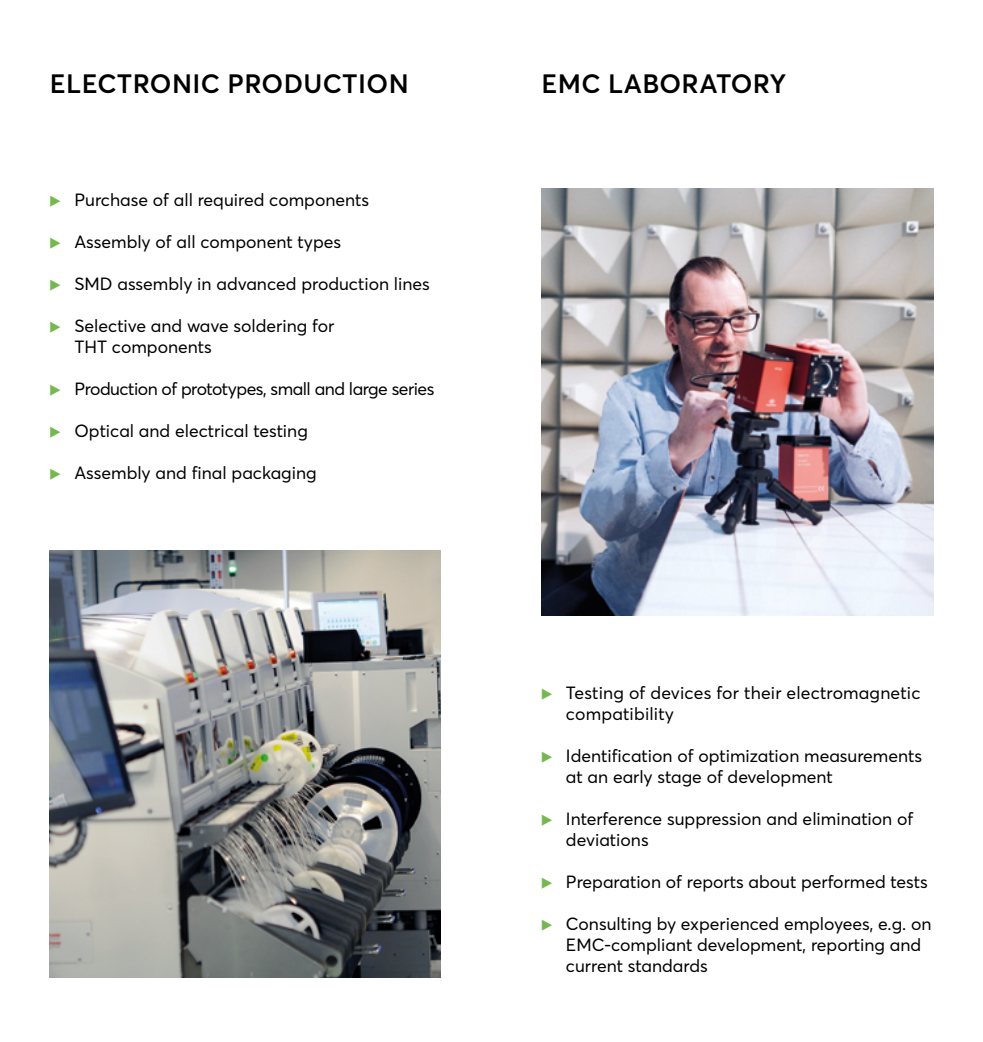
<style>
.page{position:relative;width:983px;height:1042px;background:#fff}
.page>*{position:absolute;margin:0;border:0;box-sizing:border-box;transform-origin:0 0}
.t1{font:600 26.25px "Averta";letter-spacing:.015em;color:#000}
.t2{font:17.5px/21px "Averta";color:#000}
.t3{font:17.5px "Averta";letter-spacing:-.03em;color:#000}
.s1{font-weight:300;color:#75b94e}
</style>
<div class="page">
<img style="left:541px;top:189px;width:392px;height:426px">
<img style="left:50px;top:551px;width:390px;height:426px">
<h1 class="t1" style="left:50px;top:65px;width:360px">ELECTRONIC PRODUCTION</h1>
<p class="t2" style="left:50px;top:188px;width:321px"><span class="s1">▶</span> Purchase of all required components</p>
<p class="t2" style="left:50px;top:230px;width:293px"><span class="s1">▶</span> Assembly of all component types</p>
<p class="t2" style="left:50px;top:272px;width:381px"><span class="s1">▶</span> SMD assembly in advanced production lines</p>
<p class="t2" style="left:74px;top:314px;width:261px;text-indent:-25px"><span class="s1">▶</span> Selective and wave soldering for<br>THT components</p>
<p class="t3" style="left:50px;top:376px;width:386px"><span class="s1">▶</span> Production of prototypes, small and large series</p>
<p class="t2" style="left:50px;top:419px;width:260px"><span class="s1">▶</span> Optical and electrical testing</p>
<p class="t2" style="left:50px;top:461px;width:268px"><span class="s1">▶</span> Assembly and final packaging</p>
<h1 class="t1" style="left:541px;top:65px;width:246px">EMC LABORATORY</h1>
<p class="t2" style="left:566px;top:682px;width:356px;text-indent:-25px"><span class="s1">▶</span> Testing of devices for their electromagnetic compatibility</p>
<p class="t2" style="left:566px;top:745px;width:357px;text-indent:-25px"><span class="s1">▶</span> Identification of optimization measurements at an early stage of development</p>
<p class="t2" style="left:566px;top:808px;width:349px;text-indent:-25px"><span class="s1">▶</span> Interference suppression and elimination of deviations</p>
<p class="t2" style="left:541px;top:871px;width:388px"><span class="s1">▶</span> Preparation of reports about performed tests</p>
<p class="t2" style="left:566px;top:913px;width:367px;text-indent:-25px"><span class="s1">▶</span> Consulting by experienced employees, e.g. on<br>EMC-compliant development, reporting and current standards</p>
</div>
